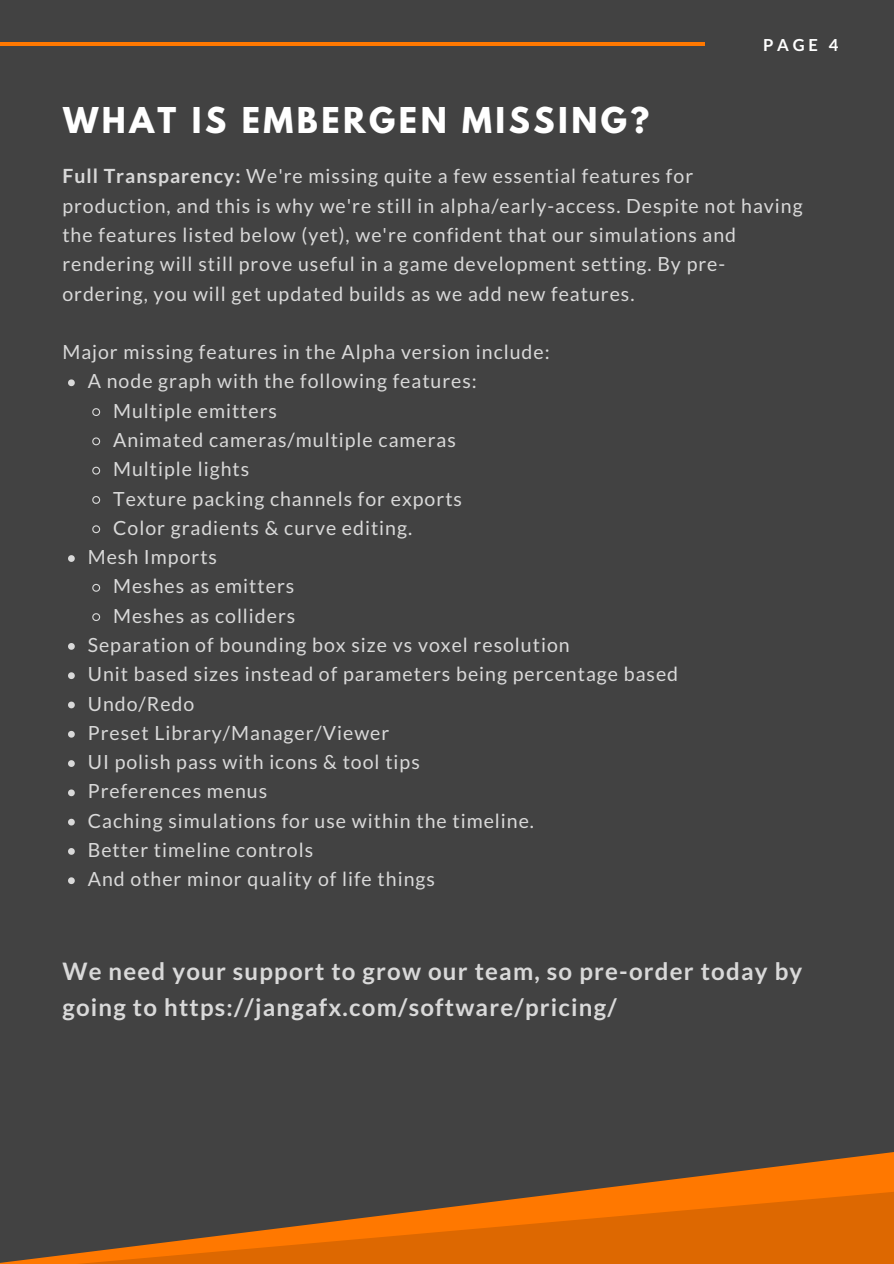
<style>
.page{position:relative;width:894px;height:1264px;background:#fff}
.page>*{position:absolute;margin:0;border:0;box-sizing:border-box;transform-origin:0 0}
.t1{font:700 31.5px "League Spartan";letter-spacing:.11em;color:#fff}
.t2{font:700 24px/36px "Lato";letter-spacing:.05em;color:#d9d9d9}
.t3{font:19.5px/29.2px "Lato";letter-spacing:.05em;color:#d9d9d9}
.t4{font:700 16.5px "Lato";color:#fff}
.s1{font-weight:700}
</style>
<div class="page">
<div style="left:0;top:0;width:893px;height:1263px;background:#424242"></div>
<svg style="left:68px;top:379px;width:7px;height:7px"></svg>
<svg style="left:92px;top:408px;width:9px;height:8px"></svg>
<svg style="left:92px;top:437px;width:9px;height:9px"></svg>
<svg style="left:92px;top:466px;width:9px;height:9px"></svg>
<svg style="left:92px;top:496px;width:9px;height:8px"></svg>
<svg style="left:92px;top:525px;width:9px;height:9px"></svg>
<svg style="left:68px;top:555px;width:7px;height:7px"></svg>
<svg style="left:92px;top:583px;width:9px;height:9px"></svg>
<svg style="left:92px;top:613px;width:9px;height:8px"></svg>
<svg style="left:68px;top:643px;width:7px;height:6px"></svg>
<svg style="left:68px;top:672px;width:7px;height:7px"></svg>
<svg style="left:68px;top:701px;width:7px;height:7px"></svg>
<svg style="left:68px;top:731px;width:7px;height:6px"></svg>
<svg style="left:68px;top:760px;width:7px;height:7px"></svg>
<svg style="left:68px;top:789px;width:7px;height:7px"></svg>
<svg style="left:68px;top:818px;width:7px;height:7px"></svg>
<svg style="left:68px;top:848px;width:7px;height:6px"></svg>
<svg style="left:68px;top:877px;width:7px;height:7px"></svg>
<hr style="left:0;top:42px;width:704px;height:3px;background:#ff7800">
<svg style="left:0;top:1152px;width:893px;height:111px"></svg>
<svg style="left:65px;top:1191px;width:828px;height:72px;fill:#dd6801"></svg>
<h1 class="t1" style="left:63px;top:105px;width:587px">WHAT IS EMBERGEN MISSING?</h1>
<p class="t4" style="left:762px;top:35px;width:77px">PAGE 4</p>
<p class="t3" style="left:62px;top:161px;width:741px"><span class="s1">Full Transparency:</span> We're missing quite a few essential features for production, and this is why we're still in alpha/early-access. Despite not having the features listed below (yet), we're confident that our simulations and rendering will still prove useful in a game development setting. By pre&shy;ordering, you will get updated builds as we add new features.</p>
<p class="t3" style="left:62px;top:337px;width:488px">Major missing features in the Alpha version include:</p>
<p class="t3" style="left:88px;top:366px;width:390px">A node graph with the following features:</p>
<p class="t3" style="left:113px;top:395px;width:165px">Multiple emitters</p>
<p class="t3" style="left:113px;top:425px;width:344px">Animated cameras/multiple cameras</p>
<p class="t3" style="left:113px;top:454px;width:138px">Multiple lights</p>
<p class="t3" style="left:113px;top:483px;width:350px">Texture packing channels for exports</p>
<p class="t3" style="left:113px;top:512px;width:300px">Color gradients &amp; curve editing.</p>
<p class="t3" style="left:88px;top:542px;width:131px">Mesh Imports</p>
<p class="t3" style="left:113px;top:571px;width:183px">Meshes as emitters</p>
<p class="t3" style="left:113px;top:600px;width:184px">Meshes as colliders</p>
<p class="t3" style="left:88px;top:630px;width:483px">Separation of bounding box size vs voxel resolution</p>
<p class="t3" style="left:88px;top:659px;width:591px">Unit based sizes instead of parameters being percentage based</p>
<p class="t3" style="left:88px;top:688px;width:108px">Undo/Redo</p>
<p class="t3" style="left:88px;top:717px;width:303px">Preset Library/Manager/Viewer</p>
<p class="t3" style="left:88px;top:747px;width:333px">UI polish pass with icons &amp; tool tips</p>
<p class="t3" style="left:88px;top:776px;width:181px">Preferences menus</p>
<p class="t3" style="left:88px;top:805px;width:447px">Caching simulations for use within the timeline.</p>
<p class="t3" style="left:88px;top:834px;width:227px">Better timeline controls</p>
<p class="t3" style="left:88px;top:864px;width:348px">And other minor quality of life things</p>
<p class="t2" style="left:62px;top:952px;width:741px">We need your support to grow our team, so pre-order today by going to https://jangafx.com/software/pricing/</p>
</div>
